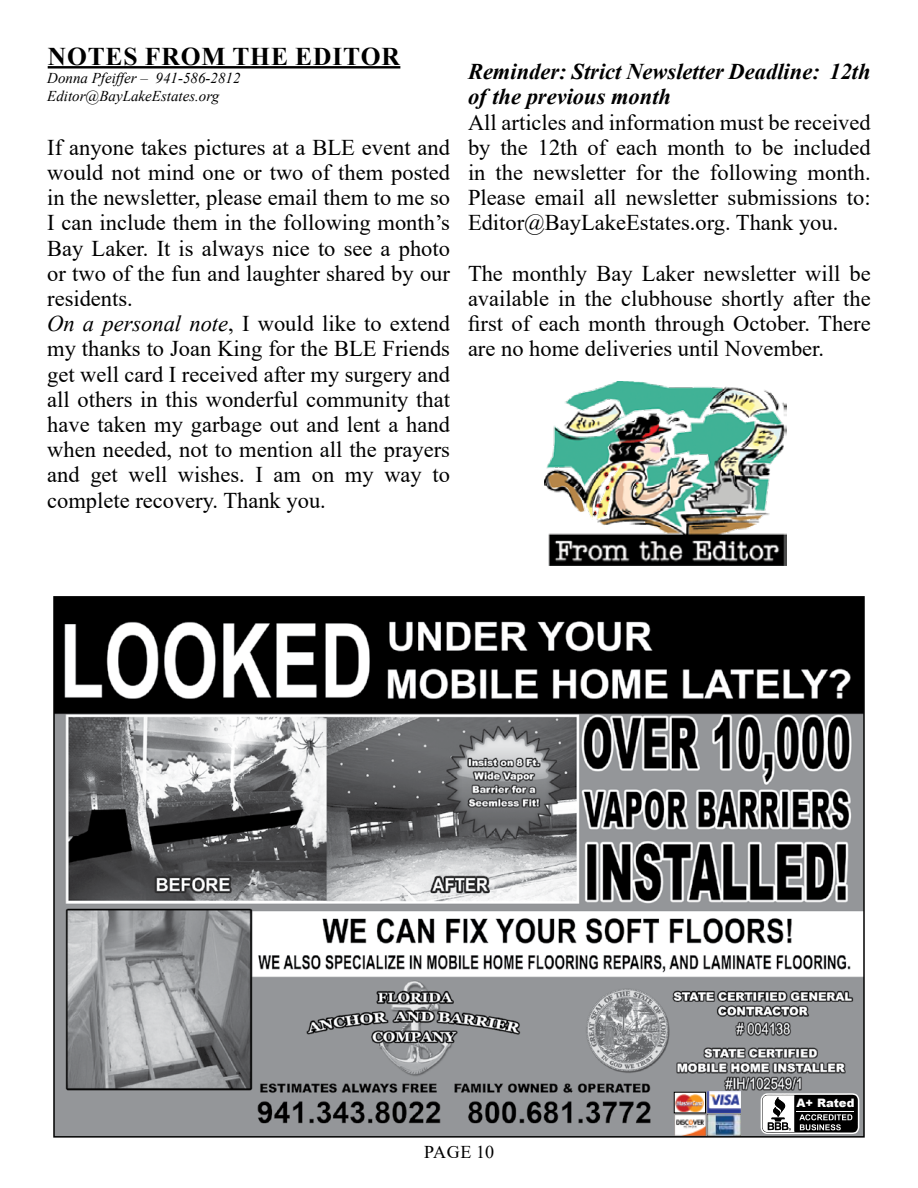
<style>
.page{position:relative;width:918px;height:1188px;background:#fff}
.page>*{position:absolute;margin:0;border:0;box-sizing:border-box;transform-origin:0 0}
.t1{font:700 25.5px "Times New Roman";letter-spacing:.035em;color:#000}
.t2{font:22.5px/25.2px "Times New Roman";color:#000;text-align:justify}
.t3{font:italic 700 22.5px/25.2px "Times New Roman";color:#000}
.t4{font:18px "Times New Roman";letter-spacing:.015em;color:#000}
.t5{font:italic 15px/18px "Times New Roman";color:#000}
.t6{font:900 11.7px "Arial";color:#fff}
.s1{font-style:italic}
</style>
<div class="page">
<img style="left:56px;top:615px;width:806px;height:513px">
<div style="left:54px;top:597px;width:810px;height:18px;background:#000"></div>
<div style="left:54px;top:1128px;width:810px;height:9px;background:#949699"></div>
<div style="left:670px;top:1091px;width:193px;height:46px;background:#949699"></div>
<svg style="left:760px;top:1093px;width:100px;height:41px;background:#656565"></svg>
<hr style="left:797px;top:1111px;width:57px;height:1px;background:#fff">
<svg style="left:667px;top:1083px;width:46px;height:54px"></svg>
<img style="left:674px;top:1115px;width:32px;height:20px">
<img style="left:707px;top:1092px;width:34px;height:21px">
<div style="left:674px;top:1092px;width:32px;height:21px;border:1px solid #000"></div>
<img style="left:675px;top:1093px;width:30px;height:19px">
<img style="left:708px;top:1115px;width:32px;height:20px">
<hr style="left:48px;top:66px;width:352px;height:3px;background:#000">
<img style="left:544px;top:382px;width:242px;height:184px">
<p class="t1" style="left:48px;top:38px;width:354px">NOTES FROM THE EDITOR</p>
<p class="t5" style="left:47px;top:68px;width:195px">Donna Pfeiffer – 941-586-2812<br>Editor@BayLakeEstates.org</p>
<p class="t2" style="left:47px;top:134px;width:404px;text-align:left">If anyone takes pictures at a BLE event and would not mind one or two of them posted in the newsletter, please email them to me so I can include them in the following month’s Bay Laker. It is always nice to see a photo or two of the fun and laughter shared by our residents.<br><span class="s1">On a personal note</span>, I would like to extend my thanks to Joan King for the BLE Friends get well card I received after my surgery and all others in this wonderful community that have taken my garbage out and lent a hand when needed, not to mention all the prayers and get well wishes. I am on my way to complete recovery. Thank you.</p>
<p class="t3" style="left:468px;top:58px;width:404px">Reminder: Strict Newsletter Deadline: 12th of the previous month</p>
<p class="t2" style="left:468px;top:109px;width:404px">All articles and information must be received by the 12th of each month to be included in the newsletter for the following month.<br>Please email all newsletter submissions to:<br>Editor@BayLakeEstates.org. Thank you.</p>
<p class="t2" style="left:468px;top:260px;width:404px">The monthly Bay Laker newsletter will be available in the clubhouse shortly after the first of each month through October. There are no home deliveries until November.</p>
<p class="t6" style="left:797px;top:1095px;width:59px">A+ Rated</p>
<p class="t4" style="left:424px;top:1139px;width:72px">PAGE 10</p>
</div>
